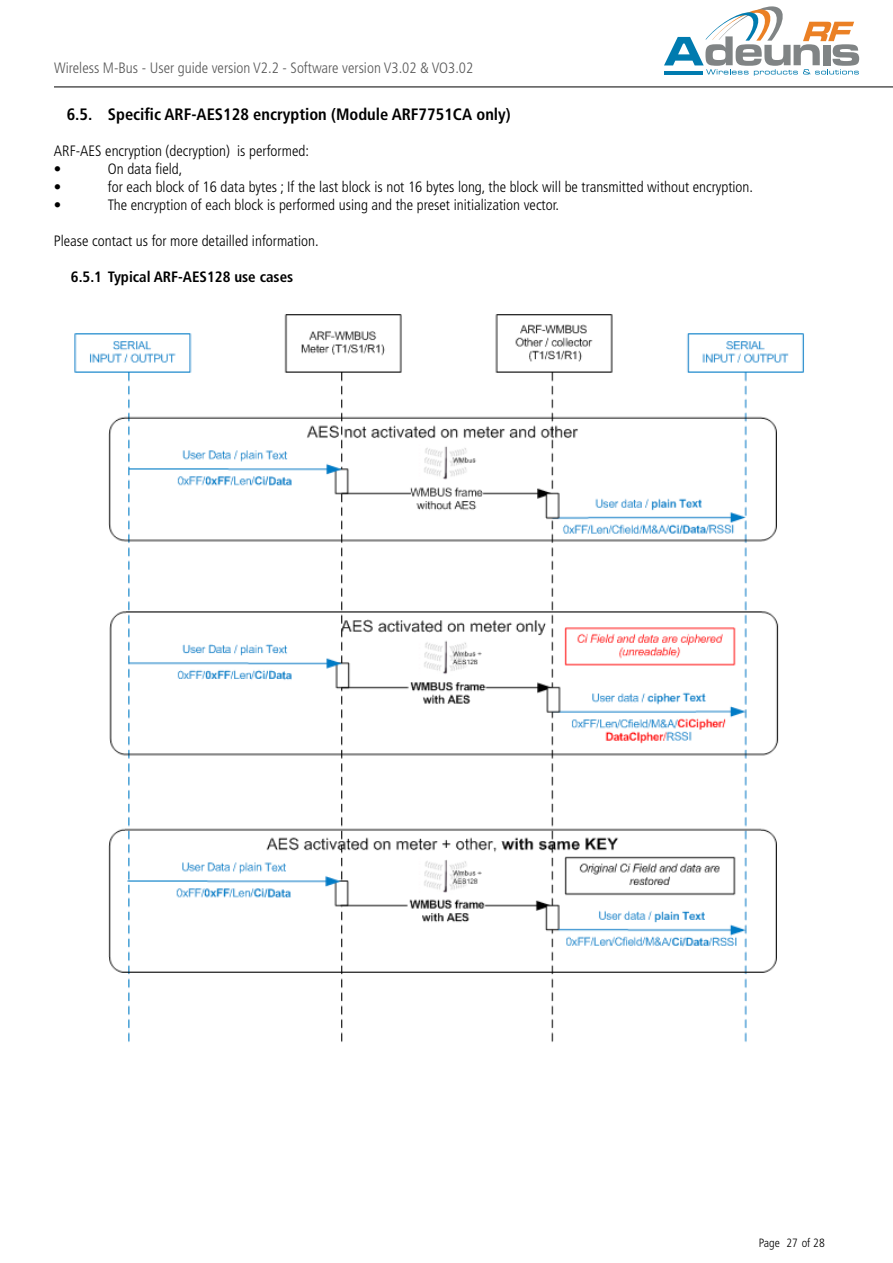
<style>
.page{position:relative;width:893px;height:1263px;background:#fff}
.page>*{position:absolute;margin:0;border:0;box-sizing:border-box;transform-origin:0 0}
.t1{font:700 condensed 16.5px "Frutiger LT";color:#000}
.t2{font:300 condensed 15px/18px "Frutiger LT";color:#000}
.t3{font:300 condensed 15px "Frutiger LT";color:#595959}
.t4{font:700 condensed 15px "Frutiger LT";color:#000}
.t5{font:300 condensed 12px "Frutiger LT";color:#000}
</style>
<div class="page">
<svg style="left:664px;top:6px;width:195px;height:70px"></svg>
<hr style="left:665px;top:72px;width:38px;height:3px;background:#007baf">
<hr style="left:54px;top:87px;width:839px;height:1px;background:#000">
<img style="left:74px;top:314px;width:730px;height:728px">
<p class="t3" style="left:54px;top:59px;width:421px">Wireless M-Bus - User guide version V2.2 - Software version V3.02 &amp; VO3.02</p>
<p class="t1" style="left:67px;top:104px;width:446px">6.5. Specific ARF-AES128 encryption (Module ARF7751CA only)</p>
<p class="t2" style="left:54px;top:142px;width:256px">ARF-AES encryption (decryption) is performed: •</p>
<p class="t2" style="left:108px;top:160px;width:76px">On data field,</p>
<p class="t2" style="left:54px;top:178px;width:9px">•</p>
<p class="t2" style="left:108px;top:178px;width:647px">for each block of 16 data bytes ; If the last block is not 16 bytes long, the block will be transmitted without encryption.</p>
<p class="t2" style="left:54px;top:196px;width:9px">•</p>
<p class="t2" style="left:108px;top:196px;width:453px">The encryption of each block is performed using and the preset initialization vector.</p>
<p class="t2" style="left:54px;top:232px;width:266px">Please contact us for more detailled information.</p>
<p class="t4" style="left:71px;top:268px;width:224px">6.5.1 Typical ARF-AES128 use cases</p>
<p class="t5" style="left:759px;top:1236px;width:67px">Page 27 of 28</p>
</div>
